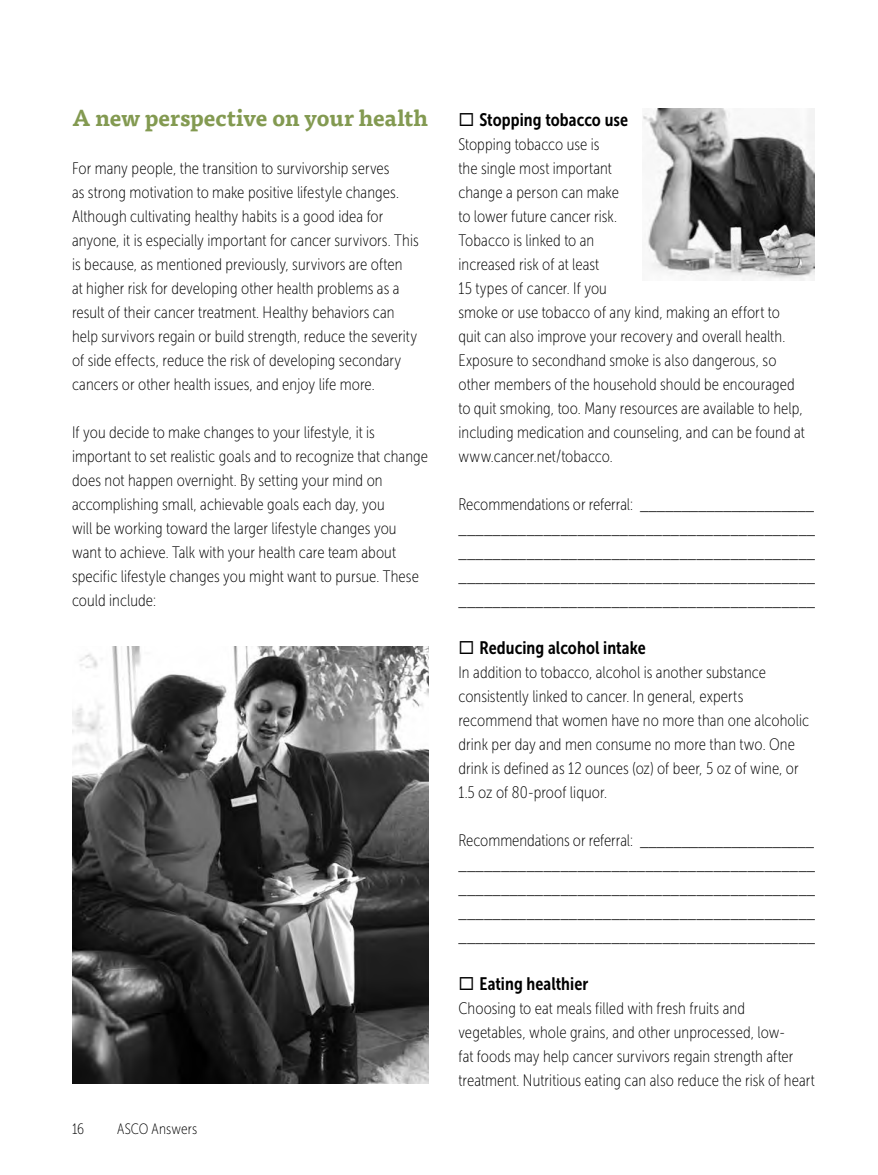
<style>
.page{position:relative;width:878px;height:1175px;background:#fff}
.page>*{position:absolute;margin:0;border:0;box-sizing:border-box;transform-origin:0 0}
.t1{font:700 22.5px "Tisa Pro";letter-spacing:-.005em;color:#839a51}
.t2{font:18px "Museo Sans Cond 700";letter-spacing:.005em;color:#000}
.t3{font:16.65px/24px "Museo Sans Cond 100";letter-spacing:.005em;color:#000}
.t4{font:200 condensed 16.65px/24px "Helvetica Neue LT";color:#000;text-align:justify}
.t5{font:15px "Museo Sans Cond 100";letter-spacing:.01em;color:#000}
.s1{font-family:"Helvetica Neue LT";font-weight:200;font-stretch:condensed}
</style>
<div class="page">
<img style="left:72px;top:646px;width:356px;height:437px">
<img style="left:643px;top:108px;width:171px;height:172px">
<h3 class="t1" style="left:72px;top:100px;width:358px">A new perspective on your health</h3>
<p class="t3" style="left:72px;top:156px;width:348px">For many people, the transition to survivorship serves<br>as strong motivation to make positive lifestyle changes.<br>Although cultivating healthy habits is a good idea for anyone, it is especially important for cancer survivors. This is because, as mentioned previously, survivors are often<br>at higher risk for developing other health problems as a result of their cancer treatment. Healthy behaviors can help survivors regain or build strength, reduce the severity of side effects, reduce the risk of developing secondary cancers or other health issues, and enjoy life more.</p>
<p class="t3" style="left:72px;top:420px;width:357px">If you decide to make changes to your lifestyle, it is important to set realistic goals and to recognize that change does not happen overnight. By setting your mind on accomplishing small, achievable goals each day, you<br>will be working toward the larger lifestyle changes you want to achieve. Talk with your health care team about specific lifestyle changes you might want to pursue. These could include:</p>
<p class="t5" style="left:72px;top:1121px;width:14px">16</p>
<p class="t5" style="left:117px;top:1121px;width:82px">ASCO Answers</p>
<p class="t2" style="left:458px;top:110px;width:171px">◻ Stopping tobacco use</p>
<p class="t3" style="left:458px;top:132px;width:162px">Stopping tobacco use is the single most important change a person can make to lower future cancer risk.<br>Tobacco is linked to an increased risk of at least</p>
<p class="t3" style="left:458px;top:276px;width:348px">15 types of cancer. If you<br>smoke or use tobacco of any kind, making an effort to quit can also improve your recovery and overall health.<br>Exposure to secondhand smoke is also dangerous, so other members of the household should be encouraged to quit smoking, too. Many resources are available to help, including medication and counseling, and can be found at www.cancer.net/tobacco.</p>
<p class="t3" style="left:458px;top:492px;width:357px">Recommendations or referral: <span class="s1">_____________________</span></p>
<p class="t4" style="left:458px;top:516px;width:358px">__________________________________________ __________________________________________ __________________________________________ __________________________________________</p>
<p class="t2" style="left:458px;top:638px;width:189px">◻ Reducing alcohol intake</p>
<p class="t3" style="left:458px;top:660px;width:352px">In addition to tobacco, alcohol is another substance consistently linked to cancer. In general, experts recommend that women have no more than one alcoholic drink per day and men consume no more than two. One drink is defined as 12 ounces (oz) of beer, 5 oz of wine, or</p>
<p class="t3" style="left:458px;top:780px;width:150px">1.5 oz of 80-proof liquor.</p>
<p class="t3" style="left:458px;top:828px;width:357px">Recommendations or referral: <span class="s1">_____________________</span></p>
<p class="t4" style="left:458px;top:852px;width:358px">__________________________________________ __________________________________________ __________________________________________ __________________________________________</p>
<p class="t2" style="left:458px;top:974px;width:131px">◻ Eating healthier</p>
<p class="t3" style="left:458px;top:996px;width:358px">Choosing to eat meals filled with fresh fruits and vegetables, whole grains, and other unprocessed, low-<br>fat foods may help cancer survivors regain strength after treatment. Nutritious eating can also reduce the risk of heart</p>
</div>
